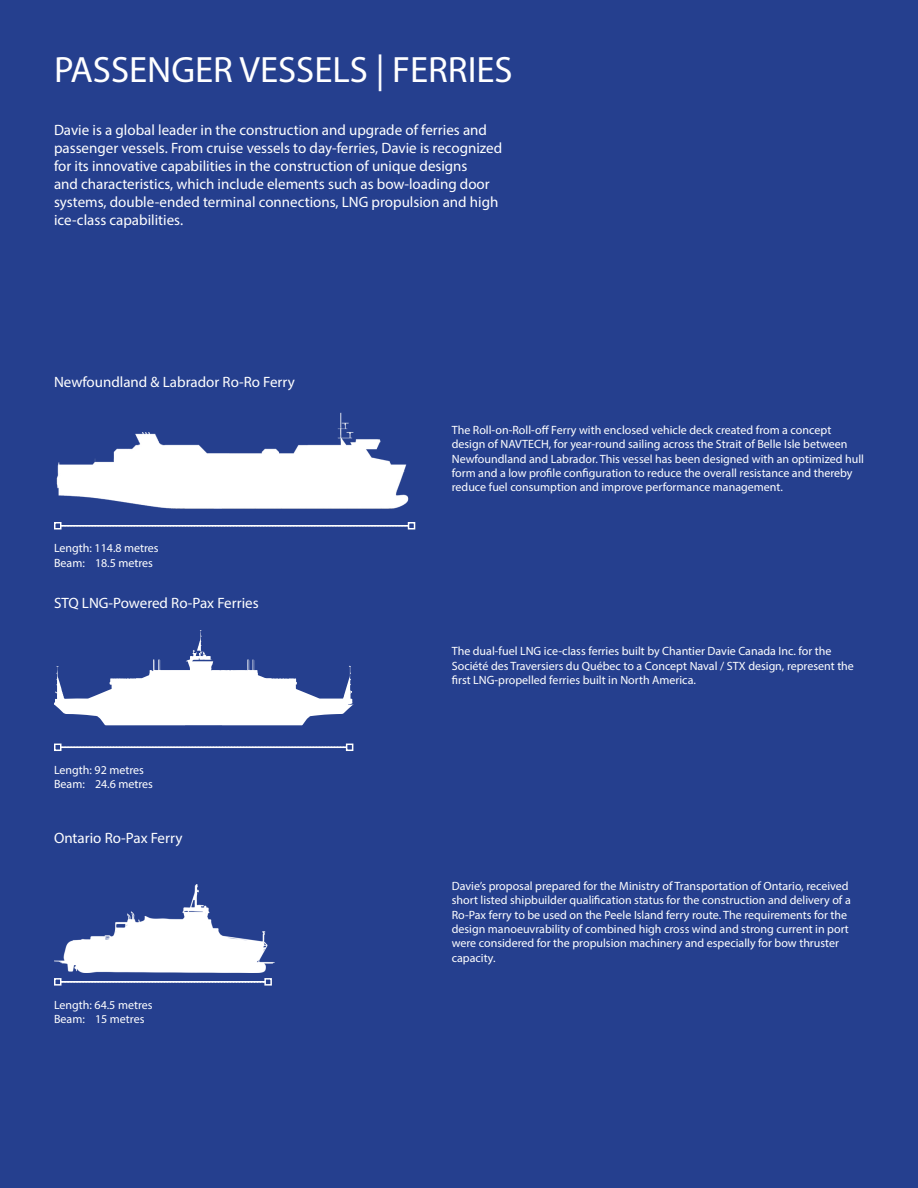
<style>
.page{position:relative;width:918px;height:1188px;background:#253f8e}
.page>*{position:absolute;margin:0;border:0;box-sizing:border-box;transform-origin:0 0}
.t1{font:36.75px "Myriad Pro";color:#fff}
.t2{font:15px/18px "Myriad Pro";color:#fff}
.t3{font:12px/14.4px "Myriad Pro";color:#fff}
</style>
<div class="page">
<svg style="left:54px;top:630px;width:299px;height:95px"></svg>
<svg style="left:62px;top:525px;width:346px;height:2px"></svg>
<div style="left:54px;top:522px;width:8px;height:8px;border:2px solid #fff"></div>
<div style="left:408px;top:522px;width:7px;height:8px;border:2px solid #fff"></div>
<svg style="left:62px;top:746px;width:284px;height:2px"></svg>
<div style="left:54px;top:744px;width:8px;height:7px;border:2px solid #fff"></div>
<div style="left:346px;top:744px;width:7px;height:7px;border:2px solid #fff"></div>
<svg style="left:62px;top:981px;width:202px;height:2px"></svg>
<div style="left:54px;top:978px;width:8px;height:8px;border:2px solid #fff"></div>
<div style="left:264px;top:978px;width:8px;height:8px;border:2px solid #fff"></div>
<img style="left:56px;top:412px;width:353px;height:97px">
<img style="left:54px;top:885px;width:220px;height:88px">
<p class="t1" style="left:54px;top:47px;width:460px">PASSENGER VESSELS | FERRIES</p>
<p class="t2" style="left:54px;top:121px;width:450px">Davie is a global leader in the construction and upgrade of ferries and passenger vessels. From cruise vessels to day-ferries, Davie is recognized for its innovative capabilities in the construction of unique designs<br>and characteristics, which include elements such as bow-loading door systems, double-ended terminal connections, LNG propulsion and high ice-class capabilities.</p>
<p class="t2" style="left:54px;top:373px;width:242px">Newfoundland &amp; Labrador Ro-Ro Ferry</p>
<p class="t3" style="left:54px;top:541px;width:106px">Length: 114.8 metres</p>
<p class="t3" style="left:54px;top:555px;width:101px">Beam: 18.5 metres</p>
<p class="t2" style="left:54px;top:594px;width:206px">STQ LNG-Powered Ro-Pax Ferries</p>
<p class="t3" style="left:54px;top:762px;width:91px">Length: 92 metres</p>
<p class="t3" style="left:54px;top:777px;width:101px">Beam: 24.6 metres</p>
<p class="t2" style="left:54px;top:829px;width:130px">Ontario Ro-Pax Ferry</p>
<p class="t3" style="left:54px;top:997px;width:100px">Length: 64.5 metres</p>
<p class="t3" style="left:54px;top:1012px;width:92px">Beam: 15 metres</p>
<p class="t3" style="left:452px;top:422px;width:414px">The Roll-on-Roll-off Ferry with enclosed vehicle deck created from a concept design of NAVTECH, for year-round sailing across the Strait of Belle Isle between Newfoundland and Labrador. This vessel has been designed with an optimized hull form and a low profile configuration to reduce the overall resistance and thereby reduce fuel consumption and improve performance management.</p>
<p class="t3" style="left:452px;top:644px;width:404px">The dual-fuel LNG ice-class ferries built by Chantier Davie Canada Inc. for the<br>Société des Traversiers du Québec to a Concept Naval / STX design, represent the first LNG-propelled ferries built in North America.</p>
<p class="t3" style="left:452px;top:878px;width:400px">Davie’s proposal prepared for the Ministry of Transportation of Ontario, received short listed shipbuilder qualification status for the construction and delivery of a Ro-Pax ferry to be used on the Peele Island ferry route. The requirements for the design manoeuvrability of combined high cross wind and strong current in port were considered for the propulsion machinery and especially for bow thruster capacity.</p>
</div>
